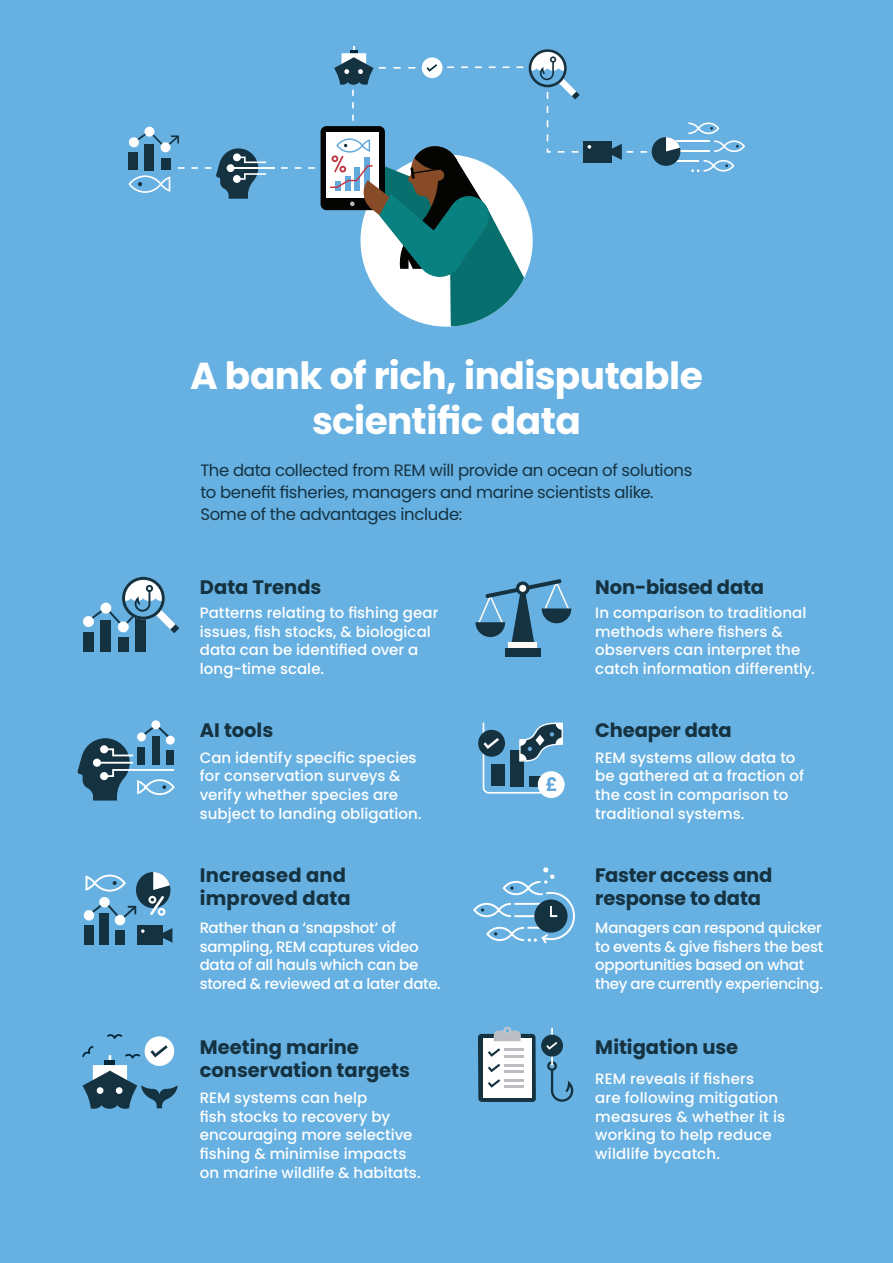
<style>
.page{position:relative;width:893px;height:1263px;background:#67b1e2}
.page>*{position:absolute;margin:0;border:0;box-sizing:border-box;transform-origin:0 0}
.t1{font:700 37.5px/45px "Poppins";letter-spacing:-.015em;color:#fff;text-align:center}
.t2{font:700 19.5px/23.4px "Poppins";letter-spacing:-.005em;color:#153241}
.t3{font:16.5px/21.8px "Poppins";letter-spacing:-.02em;color:#153241}
.t4{font:500 15px/18.8px "Poppins";color:#fff}
.t5{font:500 15px/18.8px "Poppins";letter-spacing:-.025em;color:#fff}
.t6{font:500 15px/18.8px "Poppins";letter-spacing:-.02em;color:#fff}
</style>
<div class="page">
<div style="left:118px;top:637px;width:11px;height:15px;background:#153241"></div>
<div style="left:100px;top:620px;width:11px;height:32px;background:#153241"></div>
<div style="left:135px;top:616px;width:11px;height:36px;background:#153241"></div>
<div style="left:83px;top:633px;width:11px;height:19px;background:#153241"></div>
<svg style="left:122px;top:577px;width:43px;height:42px"></svg>
<div style="left:122px;top:577px;width:43px;height:43px;border:3px solid #153241;border-radius:50%"></div>
<svg style="left:83px;top:584px;width:96px;height:49px"></svg>
<svg style="left:475px;top:579px;width:96px;height:69px"></svg>
<svg style="left:516px;top:581px;width:13px;height:14px"></svg>
<div style="left:519px;top:585px;width:7px;height:7px;background:#fefbf5;border-radius:50%"></div>
<div style="left:505px;top:648px;width:36px;height:8px;background:#153241"></div>
<svg style="left:77px;top:720px;width:98px;height:80px"></svg>
<div style="left:538px;top:771px;width:27px;height:27px;background:#fff;border-radius:50%"></div>
<svg style="left:478px;top:730px;width:27px;height:27px"></svg>
<svg style="left:482px;top:722px;width:82px;height:72px"></svg>
<svg style="left:473px;top:867px;width:102px;height:77px"></svg>
<div style="left:84px;top:926px;width:10px;height:19px;background:#153241"></div>
<div style="left:115px;top:930px;width:10px;height:15px;background:#153241"></div>
<div style="left:100px;top:913px;width:9px;height:32px;background:#153241"></div>
<div style="left:137px;top:926px;width:26px;height:19px;background:#153241"></div>
<svg style="left:83px;top:872px;width:89px;height:71px"></svg>
<svg style="left:308px;top:167px;width:7px;height:2px"></svg>
<svg style="left:294px;top:167px;width:7px;height:2px"></svg>
<svg style="left:281px;top:167px;width:7px;height:2px"></svg>
<div style="left:129px;top:153px;width:9px;height:17px;background:#153241"></div>
<div style="left:161px;top:158px;width:9px;height:12px;background:#153241"></div>
<div style="left:145px;top:144px;width:9px;height:26px;background:#153241"></div>
<svg style="left:128px;top:126px;width:51px;height:26px"></svg>
<hr style="left:233px;top:167px;width:42px;height:2px;background:#fff">
<svg style="left:205px;top:148px;width:61px;height:51px"></svg>
<svg style="left:191px;top:167px;width:7px;height:2px"></svg>
<svg style="left:178px;top:167px;width:7px;height:2px"></svg>
<svg style="left:128px;top:175px;width:42px;height:18px"></svg>
<div style="left:233px;top:175px;width:8px;height:8px;background:#fff;border-radius:50%"></div>
<div style="left:233px;top:153px;width:8px;height:8px;background:#fff;border-radius:50%"></div>
<svg style="left:640px;top:151px;width:7px;height:2px"></svg>
<svg style="left:571px;top:151px;width:7px;height:2px"></svg>
<svg style="left:558px;top:151px;width:7px;height:2px"></svg>
<svg style="left:547px;top:148px;width:4px;height:5px"></svg>
<svg style="left:516px;top:66px;width:7px;height:2px"></svg>
<svg style="left:502px;top:66px;width:8px;height:2px"></svg>
<svg style="left:489px;top:66px;width:7px;height:2px"></svg>
<svg style="left:475px;top:66px;width:7px;height:2px"></svg>
<svg style="left:461px;top:66px;width:7px;height:2px"></svg>
<svg style="left:447px;top:66px;width:7px;height:2px"></svg>
<svg style="left:714px;top:140px;width:31px;height:12px"></svg>
<hr style="left:657px;top:150px;width:53px;height:2px;background:#fff">
<hr style="left:671px;top:140px;width:39px;height:2px;background:#fff">
<hr style="left:670px;top:160px;width:29px;height:2px;background:#fff">
<svg style="left:688px;top:122px;width:31px;height:12px"></svg>
<svg style="left:691px;top:160px;width:43px;height:12px"></svg>
<svg style="left:352px;top:102px;width:2px;height:19px"></svg>
<svg style="left:408px;top:67px;width:8px;height:2px"></svg>
<svg style="left:393px;top:67px;width:8px;height:2px"></svg>
<div style="left:422px;top:57px;width:20px;height:21px;background:#fff;border-radius:50%"></div>
<svg style="left:426px;top:64px;width:11px;height:8px"></svg>
<div style="left:583px;top:141px;width:29px;height:21px;background:#153241"></div>
<svg style="left:585px;top:144px;width:48px;height:19px"></svg>
<svg style="left:529px;top:49px;width:51px;height:51px"></svg>
<svg style="left:334px;top:46px;width:52px;height:50px"></svg>
<div style="left:652px;top:137px;width:28px;height:29px;background:#153241;border-radius:50%"></div>
<svg style="left:666px;top:137px;width:14px;height:14px"></svg>
<div style="left:321px;top:126px;width:64px;height:84px;background:#040503;border-radius:6px"></div>
<div style="left:326px;top:132px;width:53px;height:65px;background:#fff"></div>
<svg style="left:322px;top:138px;width:211px;height:188px"></svg>
<svg style="left:82px;top:1034px;width:96px;height:75px"></svg>
<svg style="left:547px;top:1061px;width:26px;height:41px"></svg>
<hr style="left:551px;top:1028px;width:2px;height:37px;background:#fff">
<div style="left:541px;top:1035px;width:22px;height:21px;background:#153241;border-radius:50%"></div>
<svg style="left:546px;top:1042px;width:11px;height:8px"></svg>
<svg style="left:478px;top:1027px;width:58px;height:75px;background:#b5c2ca"></svg>
<p class="t1" style="left:190px;top:353px;width:514px">A bank of rich, indisputable scientific data</p>
<p class="t3" style="left:200px;top:460px;width:493px">The data collected from REM will provide an ocean of solutions to benefit fisheries, managers and marine scientists alike.<br>Some of the advantages include:</p>
<p class="t2" style="left:200px;top:576px;width:123px">Data Trends</p>
<p class="t4" style="left:200px;top:603px;width:240px">Patterns relating to fishing gear issues, fish stocks, &amp; biological data can be identified over a long-time scale.</p>
<p class="t2" style="left:200px;top:719px;width:75px">AI tools</p>
<p class="t4" style="left:200px;top:748px;width:223px">Can identify specific species for conservation surveys &amp; verify whether species are subject to landing obligation.</p>
<p class="t2" style="left:200px;top:864px;width:152px">Increased and improved data</p>
<p class="t6" style="left:200px;top:918px;width:243px">Rather than a ‘snapshot’ of sampling, REM captures video data of all hauls which can be stored &amp; reviewed at a later date.</p>
<p class="t2" style="left:200px;top:1035px;width:212px">Meeting marine conservation targets</p>
<p class="t4" style="left:200px;top:1088px;width:222px">REM systems can help<br>fish stocks to recovery by encouraging more selective fishing &amp; minimise impacts on marine wildlife &amp; habitats.</p>
<p class="t2" style="left:595px;top:576px;width:170px">Non-biased data</p>
<p class="t4" style="left:595px;top:603px;width:221px">In comparison to traditional methods where fishers &amp; observers can interpret the catch information differently.</p>
<p class="t2" style="left:595px;top:719px;width:138px">Cheaper data</p>
<p class="t4" style="left:595px;top:748px;width:210px">REM systems allow data to be gathered at a fraction of the cost in comparison to traditional systems.</p>
<p class="t2" style="left:595px;top:864px;width:179px">Faster access and response to data</p>
<p class="t5" style="left:595px;top:918px;width:229px">Managers can respond quicker to events &amp; give fishers the best opportunities based on what they are currently experiencing.</p>
<p class="t2" style="left:595px;top:1035px;width:144px">Mitigation use</p>
<p class="t4" style="left:595px;top:1070px;width:191px">REM reveals if fishers<br>are following mitigation measures &amp; whether it is working to help reduce wildlife bycatch.</p>
</div>
